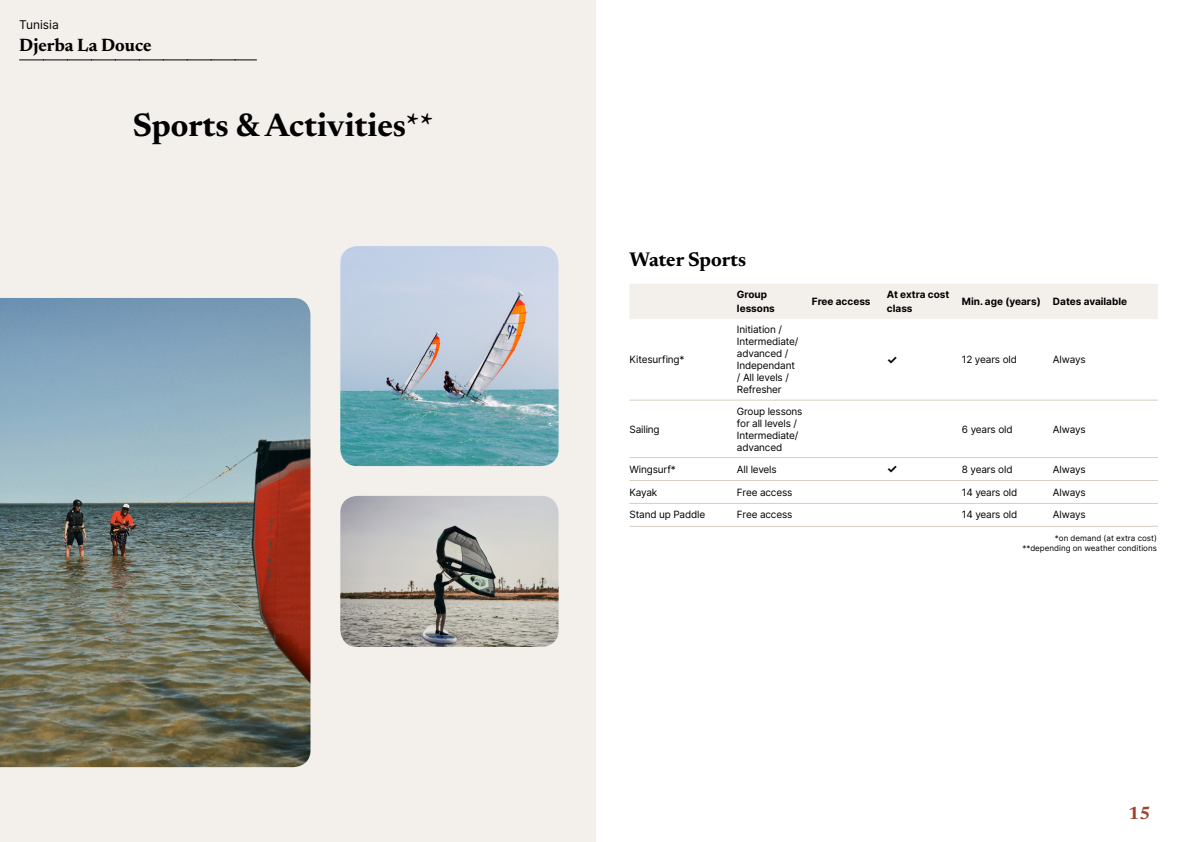
<style>
.page{position:relative;width:1191px;height:842px;background:#fff}
.page>*{position:absolute;margin:0;border:0;box-sizing:border-box;transform-origin:0 0}
.t1{font:700 33px "Newsreader 24 pt";color:#000}
.t2{font:700 20px "Newsreader 24 pt";color:#000}
.t3{font:700 18px "Newsreader 24 pt";color:#000}
.t4{font:700 18px "Newsreader 24 pt";color:#9d432c}
.t5{font:12px "Inter";color:#000}
.t6{font:700 12px "Inter";color:#000}
.t7{font:10px/12px "Inter";letter-spacing:-.015em;color:#000}
.t8{font:700 10px/14px "Inter";color:#000}
.t9{font:8px/9.6px "Inter";color:#000;text-align:right}
</style>
<div class="page">
<div style="left:0;top:0;width:595px;height:842px;background:#f3f0ec"></div>
<img style="left:340px;top:246px;width:218px;height:220px">
<img style="left:0;top:298px;width:310px;height:469px">
<img style="left:340px;top:496px;width:218px;height:151px">
<svg style="left:20px;top:60px;width:236px;height:1px"></svg>
<div style="left:630px;top:284px;width:527px;height:35px;background:#f3f0ec"></div>
<hr style="left:629px;top:400px;width:108px;height:1px;background:#d7cdc1">
<hr style="left:737px;top:400px;width:75px;height:1px;background:#d7cdc1">
<hr style="left:812px;top:400px;width:75px;height:1px;background:#d7cdc1">
<hr style="left:887px;top:400px;width:75px;height:1px;background:#d7cdc1">
<hr style="left:962px;top:400px;width:91px;height:1px;background:#d7cdc1">
<hr style="left:1053px;top:400px;width:104px;height:1px;background:#d7cdc1">
<hr style="left:629px;top:457px;width:108px;height:1px;background:#d7cdc1">
<hr style="left:737px;top:457px;width:75px;height:1px;background:#d7cdc1">
<hr style="left:812px;top:457px;width:75px;height:1px;background:#d7cdc1">
<hr style="left:887px;top:457px;width:75px;height:1px;background:#d7cdc1">
<hr style="left:962px;top:457px;width:91px;height:1px;background:#d7cdc1">
<hr style="left:1053px;top:457px;width:104px;height:1px;background:#d7cdc1">
<hr style="left:629px;top:480px;width:108px;height:1px;background:#d7cdc1">
<hr style="left:737px;top:480px;width:75px;height:1px;background:#d7cdc1">
<hr style="left:812px;top:480px;width:75px;height:1px;background:#d7cdc1">
<hr style="left:887px;top:480px;width:75px;height:1px;background:#d7cdc1">
<hr style="left:962px;top:480px;width:91px;height:1px;background:#d7cdc1">
<hr style="left:1053px;top:480px;width:104px;height:1px;background:#d7cdc1">
<hr style="left:629px;top:503px;width:108px;height:1px;background:#d7cdc1">
<hr style="left:737px;top:503px;width:75px;height:1px;background:#d7cdc1">
<hr style="left:812px;top:503px;width:75px;height:1px;background:#d7cdc1">
<hr style="left:887px;top:503px;width:75px;height:1px;background:#d7cdc1">
<hr style="left:962px;top:503px;width:91px;height:1px;background:#d7cdc1">
<hr style="left:1053px;top:503px;width:104px;height:1px;background:#d7cdc1">
<hr style="left:629px;top:526px;width:108px;height:1px;background:#d7cdc1">
<hr style="left:737px;top:526px;width:75px;height:1px;background:#d7cdc1">
<hr style="left:812px;top:526px;width:75px;height:1px;background:#d7cdc1">
<hr style="left:887px;top:526px;width:75px;height:1px;background:#d7cdc1">
<hr style="left:962px;top:526px;width:91px;height:1px;background:#d7cdc1">
<hr style="left:1053px;top:526px;width:104px;height:1px;background:#d7cdc1">
<p class="t5" style="left:19px;top:15px;width:41px">Tunisia</p>
<h3 class="t3" style="left:19px;top:32px;width:134px">Djerba La Douce</h3>
<h1 class="t1" style="left:133px;top:101px;width:302px">Sports &amp; Activities**</h1>
<h2 class="t2" style="left:629px;top:245px;width:118px">Water Sports</h2>
<p class="t8" style="left:737px;top:287px;width:39px">Group lessons</p>
<p class="t8" style="left:812px;top:294px;width:60px">Free access</p>
<p class="t8" style="left:887px;top:287px;width:64px">At extra cost class</p>
<p class="t8" style="left:962px;top:294px;width:167px">Min. age (years) Dates available</p>
<p class="t7" style="left:629px;top:353px;width:57px">Kitesurfing*</p>
<p class="t7" style="left:629px;top:423px;width:32px">Sailing</p>
<p class="t7" style="left:737px;top:323px;width:63px">Initiation /<br>Intermediate/ advanced /<br>Independant / All levels /<br>Refresher</p>
<p class="t7" style="left:737px;top:405px;width:67px">Group lessons for all levels /<br>Intermediate/ advanced</p>
<p class="t6" style="left:887px;top:351px;width:12px">✓</p>
<p class="t7" style="left:962px;top:353px;width:56px">12 years old</p>
<p class="t7" style="left:1053px;top:353px;width:34px">Always</p>
<p class="t7" style="left:962px;top:423px;width:52px">6 years old</p>
<p class="t7" style="left:1053px;top:423px;width:34px">Always</p>
<p class="t7" style="left:629px;top:463px;width:48px">Wingsurf*</p>
<p class="t7" style="left:737px;top:463px;width:41px">All levels</p>
<p class="t6" style="left:887px;top:460px;width:12px">✓</p>
<p class="t7" style="left:962px;top:463px;width:52px">8 years old</p>
<p class="t7" style="left:1053px;top:463px;width:34px">Always</p>
<p class="t7" style="left:629px;top:486px;width:29px">Kayak</p>
<p class="t7" style="left:737px;top:486px;width:57px">Free access</p>
<p class="t7" style="left:962px;top:486px;width:57px">14 years old</p>
<p class="t7" style="left:1053px;top:486px;width:34px">Always</p>
<p class="t7" style="left:629px;top:509px;width:77px">Stand up Paddle</p>
<p class="t7" style="left:737px;top:509px;width:57px">Free access</p>
<p class="t7" style="left:962px;top:509px;width:57px">14 years old</p>
<p class="t7" style="left:1053px;top:509px;width:34px">Always</p>
<p class="t9" style="left:1022px;top:533px;width:136px">*on demand (at extra cost) **depending on weather conditions</p>
<h3 class="t4" style="left:1128px;top:800px;width:24px">15</h3>
</div>
